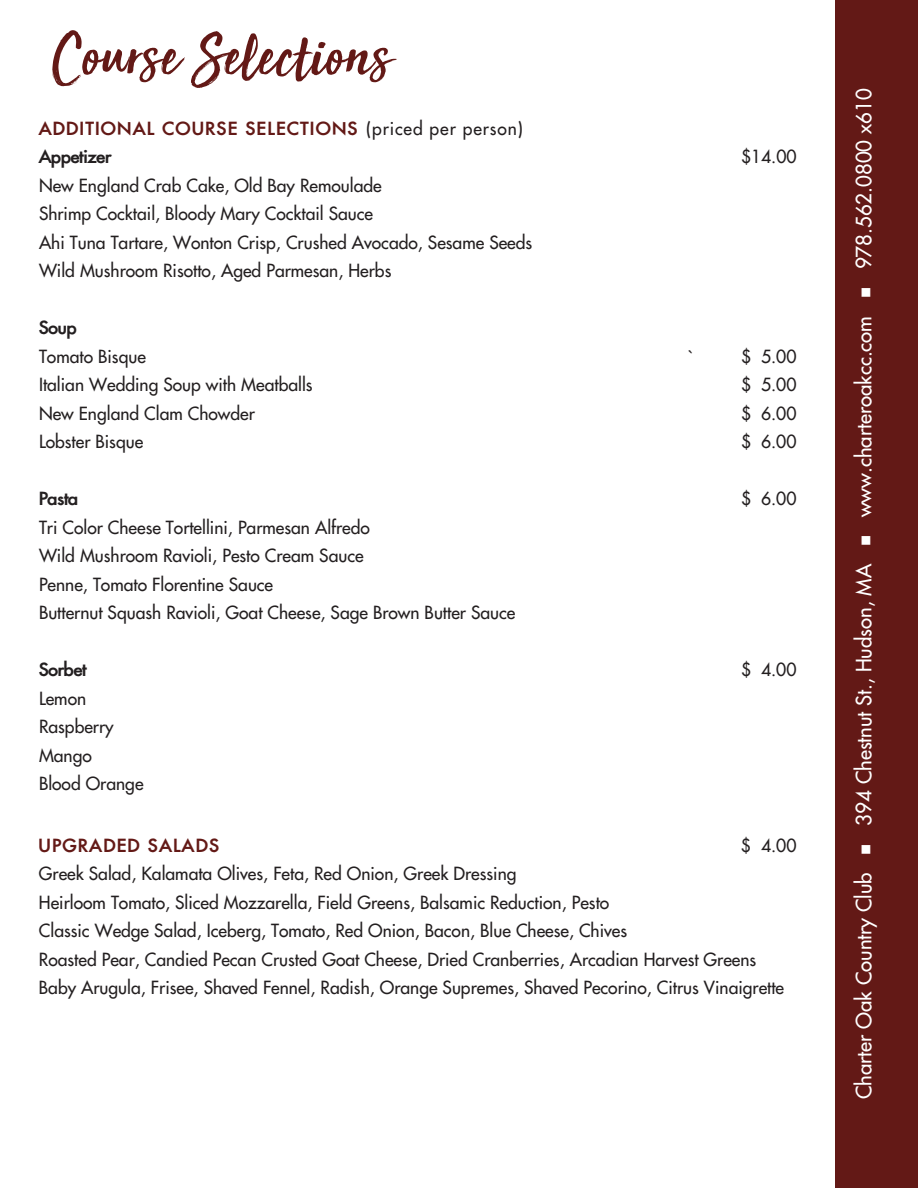
<style>
.page{position:relative;width:918px;height:1188px;background:#fff}
.page>*{position:absolute;margin:0;border:0;box-sizing:border-box;transform-origin:0 0}
.t1{font:67.5px "Sun Valley";color:#631916}
.t2{font:21px "Fusi Normal";color:#fff}
.t3{font:18px/28.5px "Fusi Normal";color:#231f20}
.t4{font:700 18px/28.5px "Fusi";letter-spacing:.1em;color:#631916}
.t5{font:700 18px "Fusi";color:#231f20}
.s1{font-family:"Fusi Normal";font-weight:400;color:#231f20}
.s2{color:#231f20}
</style>
<div class="page">
<div style="left:836px;top:0;width:82px;height:1188px;background:#631916"></div>
<h1 class="t1" style="left:54px;top:-2px;width:339px">Course Selections</h1>
<p class="t4" style="left:39px;top:114px;width:485px">ADDITIONAL COURSE SELECTIONS <span class="s1">(priced per person)<br></span><span class="s2">Appetizer</span></p>
<p class="t3" style="left:741px;top:143px;width:57px">$14.00</p>
<p class="t3" style="left:39px;top:171px;width:495px">New England Crab Cake, Old Bay Remoulade<br>Shrimp Cocktail, Bloody Mary Cocktail Sauce<br>Ahi Tuna Tartare, Wonton Crisp, Crushed Avocado, Sesame Seeds Wild Mushroom Risotto, Aged Parmesan, Herbs</p>
<p class="t5" style="left:39px;top:318px;width:39px">Soup</p>
<p class="t3" style="left:39px;top:342px;width:108px">Tomato Bisque</p>
<p class="t3" style="left:687px;top:342px;width:8px">`</p>
<p class="t3" style="left:741px;top:342px;width:57px">$ 5.00</p>
<p class="t3" style="left:39px;top:371px;width:275px">Italian Wedding Soup with Meatballs</p>
<p class="t3" style="left:741px;top:371px;width:57px">$ 5.00</p>
<p class="t3" style="left:39px;top:399px;width:217px">New England Clam Chowder</p>
<p class="t3" style="left:741px;top:399px;width:57px">$ 6.00</p>
<p class="t3" style="left:39px;top:428px;width:106px">Lobster Bisque</p>
<p class="t3" style="left:741px;top:428px;width:57px">$ 6.00</p>
<p class="t5" style="left:39px;top:489px;width:41px">Pasta</p>
<p class="t3" style="left:741px;top:485px;width:57px">$ 6.00</p>
<p class="t3" style="left:39px;top:513px;width:478px">Tri Color Cheese Tortellini, Parmesan Alfredo<br>Wild Mushroom Ravioli, Pesto Cream Sauce<br>Penne, Tomato Florentine Sauce<br>Butternut Squash Ravioli, Goat Cheese, Sage Brown Butter Sauce</p>
<p class="t5" style="left:39px;top:660px;width:49px">Sorbet</p>
<p class="t3" style="left:741px;top:656px;width:57px">$ 4.00</p>
<p class="t3" style="left:39px;top:684px;width:106px">Lemon<br>Raspberry<br>Mango<br>Blood Orange</p>
<p class="t4" style="left:39px;top:831px;width:181px">UPGRADED SALADS</p>
<p class="t3" style="left:741px;top:831px;width:57px">$ 4.00</p>
<p class="t3" style="left:39px;top:860px;width:747px">Greek Salad, Kalamata Olives, Feta, Red Onion, Greek Dressing<br>Heirloom Tomato, Sliced Mozzarella, Field Greens, Balsamic Reduction, Pesto<br>Classic Wedge Salad, Iceberg, Tomato, Red Onion, Bacon, Blue Cheese, Chives<br>Roasted Pear, Candied Pecan Crusted Goat Cheese, Dried Cranberries, Arcadian Harvest Greens Baby Arugula, Frisee, Shaved Fennel, Radish, Orange Supremes, Shaved Pecorino, Citrus Vinaigrette</p>
<p class="t2" style="left:852px;top:1099px;width:1012px;rotate:-90deg">Charter Oak Country Club ■ 394 Chestnut St., Hudson, MA ■ www.charteroakcc.com ■ 978.562.0800 x610</p>
</div>
